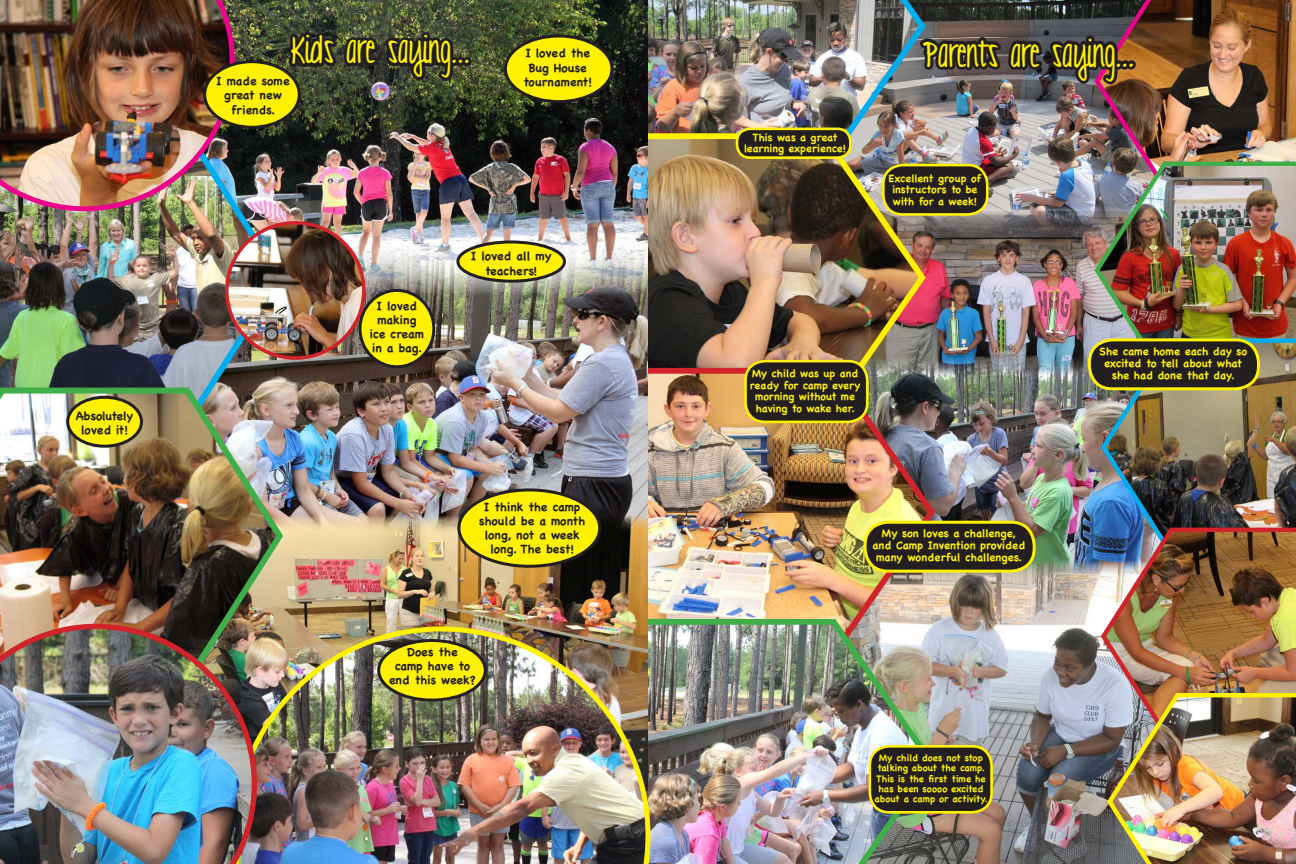
<style>
.page{position:relative;width:1296px;height:864px;background:#fff}
.page>*{position:absolute;margin:0;border:0;box-sizing:border-box;transform-origin:0 0}
.t1{font:30px "KG Love You Through It";color:#fff101}
.t2{font:700 12px/14px "Chalkboard SE";color:#231f20;text-align:center}
.t3{font:700 11px/12px "Chalkboard SE";color:#fff101;text-align:center}
.t4{font:700 10.6px/11.6px "Chalkboard SE";color:#fff101;text-align:center}
.t5{font:700 9.5px "Chalkboard SE";color:#fff101}
</style>
<div class="page">
<img style="left:929px;top:242px;width:163px;height:112px">
<img style="left:939px;top:578px;width:159px;height:286px">
<img style="left:929px;top:354px;width:169px;height:224px">
<img style="left:929px;top:222px;width:163px;height:20px">
<img style="left:648px;top:0;width:267px;height:128px">
<img style="left:648px;top:128px;width:281px;height:235px">
<img style="left:648px;top:363px;width:291px;height:251px">
<img style="left:648px;top:614px;width:291px;height:250px">
<img style="left:235px;top:0;width:413px;height:242px">
<img style="left:287px;top:533px;width:361px;height:93px">
<img style="left:257px;top:626px;width:393px;height:238px">
<img style="left:287px;top:242px;width:361px;height:291px">
<img style="left:0;top:124px;width:287px;height:258px">
<img style="left:0;top:0;width:235px;height:211px">
<img style="left:0;top:382px;width:287px;height:305px">
<img style="left:0;top:624px;width:257px;height:240px">
<img style="left:1092px;top:222px;width:204px;height:159px">
<img style="left:1098px;top:335px;width:198px;height:529px">
<img style="left:227px;top:223px;width:137px;height:135px">
<div style="left:225px;top:221px;width:141px;height:139px;border:3px solid #d1232a;border-radius:50%"></div>
<div style="left:505px;top:36px;width:107px;height:66px;background:#fff101;border-radius:50%"></div>
<div style="left:504px;top:35px;width:109px;height:68px;border:3px solid #231f20;border-radius:50%"></div>
<div style="left:205px;top:62px;width:94px;height:65px;background:#fff101;border-radius:50%"></div>
<div style="left:203px;top:60px;width:98px;height:69px;border:3px solid #231f20;border-radius:50%"></div>
<div style="left:458px;top:242px;width:106px;height:39px;background:#fff101;border-radius:50%"></div>
<div style="left:456px;top:240px;width:110px;height:43px;border:3px solid #231f20;border-radius:50%"></div>
<div style="left:459px;top:490px;width:141px;height:76px;background:#fff101;border-radius:50%"></div>
<div style="left:457px;top:488px;width:144px;height:80px;border:3px solid #231f20;border-radius:50%"></div>
<div style="left:360px;top:290px;width:74px;height:77px;background:#fff101;border-radius:50%"></div>
<div style="left:359px;top:289px;width:76px;height:79px;border:3px solid #231f20;border-radius:50%"></div>
<div style="left:68px;top:397px;width:73px;height:49px;background:#fff101;border-radius:50%"></div>
<div style="left:66px;top:396px;width:77px;height:52px;border:3px solid #231f20;border-radius:50%"></div>
<div style="left:379px;top:641px;width:106px;height:59px;background:#fff101;border-radius:50%"></div>
<div style="left:377px;top:639px;width:110px;height:63px;border:3px solid #231f20;border-radius:50%"></div>
<img style="left:283px;top:0;width:194px;height:219px">
<img style="left:915px;top:0;width:381px;height:222px">
<div style="left:865px;top:522px;width:169px;height:49px;background:#231f20;border-radius:23px"></div>
<div style="left:864px;top:521px;width:172px;height:52px;border:3px solid #fff101;border-radius:23px"></div>
<div style="left:1089px;top:340px;width:170px;height:49px;background:#231f20;border-radius:23px"></div>
<div style="left:1088px;top:338px;width:172px;height:52px;border:3px solid #fff101;border-radius:23px"></div>
<div style="left:870px;top:746px;width:122px;height:66px;background:#231f20;border-radius:19px"></div>
<div style="left:869px;top:745px;width:124px;height:69px;border:3px solid #fff101;border-radius:19px"></div>
<div style="left:746px;top:361px;width:121px;height:61px;background:#231f20;border-radius:19px"></div>
<div style="left:744px;top:360px;width:125px;height:63px;border:3px solid #fff101;border-radius:19px"></div>
<div style="left:883px;top:165px;width:104px;height:49px;background:#231f20;border-radius:19px"></div>
<div style="left:882px;top:164px;width:107px;height:52px;border:3px solid #fff101;border-radius:19px"></div>
<div style="left:737px;top:129px;width:113px;height:29px;background:#231f20;border-radius:13px"></div>
<div style="left:736px;top:128px;width:116px;height:31px;border:3px solid #fff101;border-radius:13px"></div>
<p class="t2" style="left:76px;top:409px;width:59px">Absolutely loved it!</p>
<p class="t1" style="left:292px;top:36px;width:180px">Kids are saying...</p>
<p class="t1" style="left:926px;top:39px;width:210px">Parents are saying...</p>
<p class="t2" style="left:525px;top:46px;width:66px;line-height:14.4px;text-align:left">I loved the<br>Bug House</p>
<p class="t2" style="left:216px;top:74px;width:75px">I made some</p>
<p class="t2" style="left:523px;top:75px;width:70px">tournament!</p>
<p class="t2" style="left:224px;top:88px;width:59px;line-height:14.4px">great new friends.</p>
<p class="t2" style="left:377px;top:299px;width:42px;text-align:left">I loved making</p>
<p class="t2" style="left:370px;top:327px;width:56px">ice cream</p>
<p class="t2" style="left:372px;top:341px;width:52px">in a bag.</p>
<p class="t2" style="left:471px;top:249px;width:82px;line-height:14.4px">I loved all my teachers!</p>
<p class="t2" style="left:479px;top:500px;width:107px">I think the camp should be a month long, not a week long. The best!</p>
<p class="t2" style="left:407px;top:645px;width:52px">Does the</p>
<p class="t2" style="left:389px;top:659px;width:88px">camp have to end this week?</p>
<p class="t4" style="left:744px;top:131px;width:103px">This was a great learning experience!</p>
<p class="t4" style="left:889px;top:172px;width:94px">Excellent group of instructors to be with for a week!</p>
<p class="t4" style="left:750px;top:367px;width:112px">My child was up and ready for camp every morning without me having to wake her.</p>
<p class="t3" style="left:872px;top:527px;width:154px">My son loves a challenge, and Camp Invention provided many wonderful challenges.</p>
<p class="t3" style="left:1099px;top:345px;width:149px">She came home each day so excited to tell about what she had done that day.</p>
<p class="t5" style="left:879px;top:752px;width:105px">My child does not stop</p>
<p class="t5" style="left:878px;top:763px;width:109px">talking about the camp.</p>
<p class="t5" style="left:876px;top:773px;width:111px">This is the first time he</p>
<p class="t5" style="left:879px;top:783px;width:106px">has been soooo excited</p>
<p class="t5" style="left:875px;top:794px;width:115px">about a camp or activity.</p>
</div>
